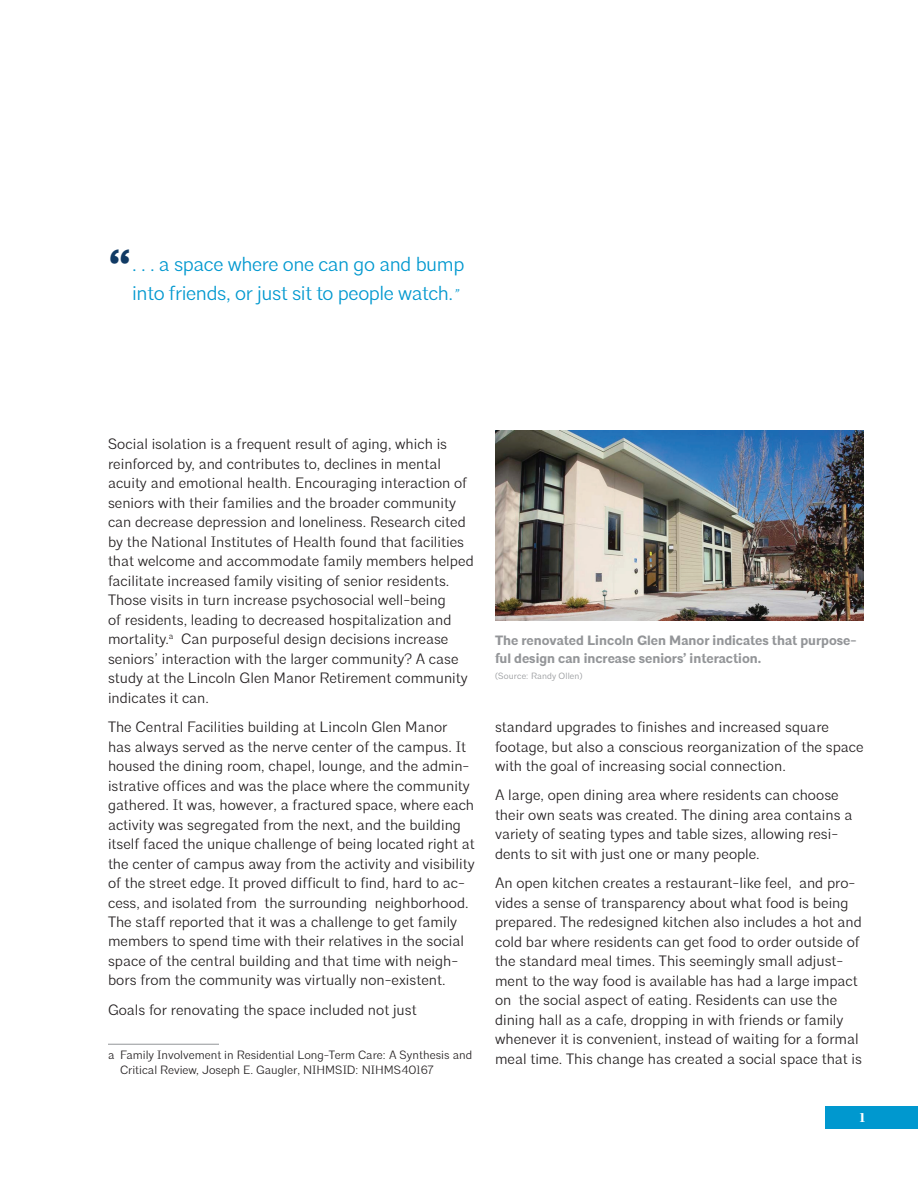
<style>
.page{position:relative;width:918px;height:1188px;background:#fff}
.page>*{position:absolute;margin:0;border:0;box-sizing:border-box;transform-origin:0 0}
.t1{font:700 48px "Architype";color:#113a64}
.t2{font:300 20.25px/29.2px "Architype";letter-spacing:-.02em;color:#0098cf}
.t3{font:300 15px/19.5px "Architype";color:#231f20}
.t4{font:700 13.5px/18px "Architype";color:#939598}
.t5{font:700 12.75px "Architype";color:#fff}
.t6{font:300 12px/14.7px "Architype";color:#231f20}
.t7{font:300 9px "Architype";letter-spacing:.01em;color:#939598}
.s1{font-style:italic;font-size:15px}
</style>
<div class="page">
<div style="left:825px;top:1106px;width:93px;height:23px;background:#0098cf"></div>
<hr style="left:108px;top:1044px;width:111px;height:1px;background:#939598">
<img style="left:495px;top:430px;width:369px;height:191px">
<h1 class="t1" style="left:108px;top:239px;width:24px">“</h1>
<h2 class="t2" style="left:132px;top:250px;width:334px">. . . a space where one can go and bump into friends, or just sit to people watch.<span class="s1">”</span></h2>
<p class="t3" style="left:108px;top:435px;width:367px">Social isolation is a frequent result of aging, which is reinforced by, and contributes to, declines in mental acuity and emotional health. Encouraging interaction of seniors with their families and the broader community can decrease depression and loneliness. Research cited by the National Institutes of Health found that facilities that welcome and accommodate family members helped facilitate increased family visiting of senior residents.<br>Those visits in turn increase psychosocial well-being<br>of residents, leading to decreased hospitalization and mortality.<sup>a</sup> Can purposeful design decisions increase seniors’ interaction with the larger community? A case study at the Lincoln Glen Manor Retirement community indicates it can.</p>
<p class="t3" style="left:108px;top:717px;width:368px">The Central Facilities building at Lincoln Glen Manor<br>has always served as the nerve center of the campus. It housed the dining room, chapel, lounge, and the admin&shy;istrative offices and was the place where the community gathered. It was, however, a fractured space, where each activity was segregated from the next, and the building itself faced the unique challenge of being located right at the center of campus away from the activity and visibility of the street edge. It proved difficult to find, hard to ac&shy;cess, and isolated from the surrounding neighborhood.<br>The staff reported that it was a challenge to get family members to spend time with their relatives in the social space of the central building and that time with neigh&shy;bors from the community was virtually non-existent.</p>
<p class="t3" style="left:108px;top:1000px;width:310px">Goals for renovating the space included not just</p>
<p class="t6" style="left:120px;top:1048px;width:354px;text-indent:-12px">a Family Involvement in Residential Long-Term Care: A Synthesis and<br>Critical Review, Joseph E. Gaugler, NIHMSID: NIHMS40167</p>
<p class="t4" style="left:495px;top:631px;width:363px">The renovated Lincoln Glen Manor indicates that purpose&shy;ful design can increase seniors’ interaction.</p>
<p class="t7" style="left:495px;top:671px;width:89px">(Source: Randy Ollen)</p>
<p class="t3" style="left:495px;top:717px;width:370px">standard upgrades to finishes and increased square footage, but also a conscious reorganization of the space with the goal of increasing social connection.</p>
<p class="t3" style="left:495px;top:786px;width:359px">A large, open dining area where residents can choose their own seats was created. The dining area contains a variety of seating types and table sizes, allowing resi&shy;dents to sit with just one or many people.</p>
<p class="t3" style="left:495px;top:873px;width:369px">An open kitchen creates a restaurant-like feel, and pro&shy;vides a sense of transparency about what food is being prepared. The redesigned kitchen also includes a hot and cold bar where residents can get food to order outside of the standard meal times. This seemingly small adjust&shy;ment to the way food is available has had a large impact on the social aspect of eating. Residents can use the dining hall as a cafe, dropping in with friends or family whenever it is convenient, instead of waiting for a formal meal time. This change has created a social space that is</p>
<p class="t5" style="left:860px;top:1110px;width:7px">1</p>
</div>
